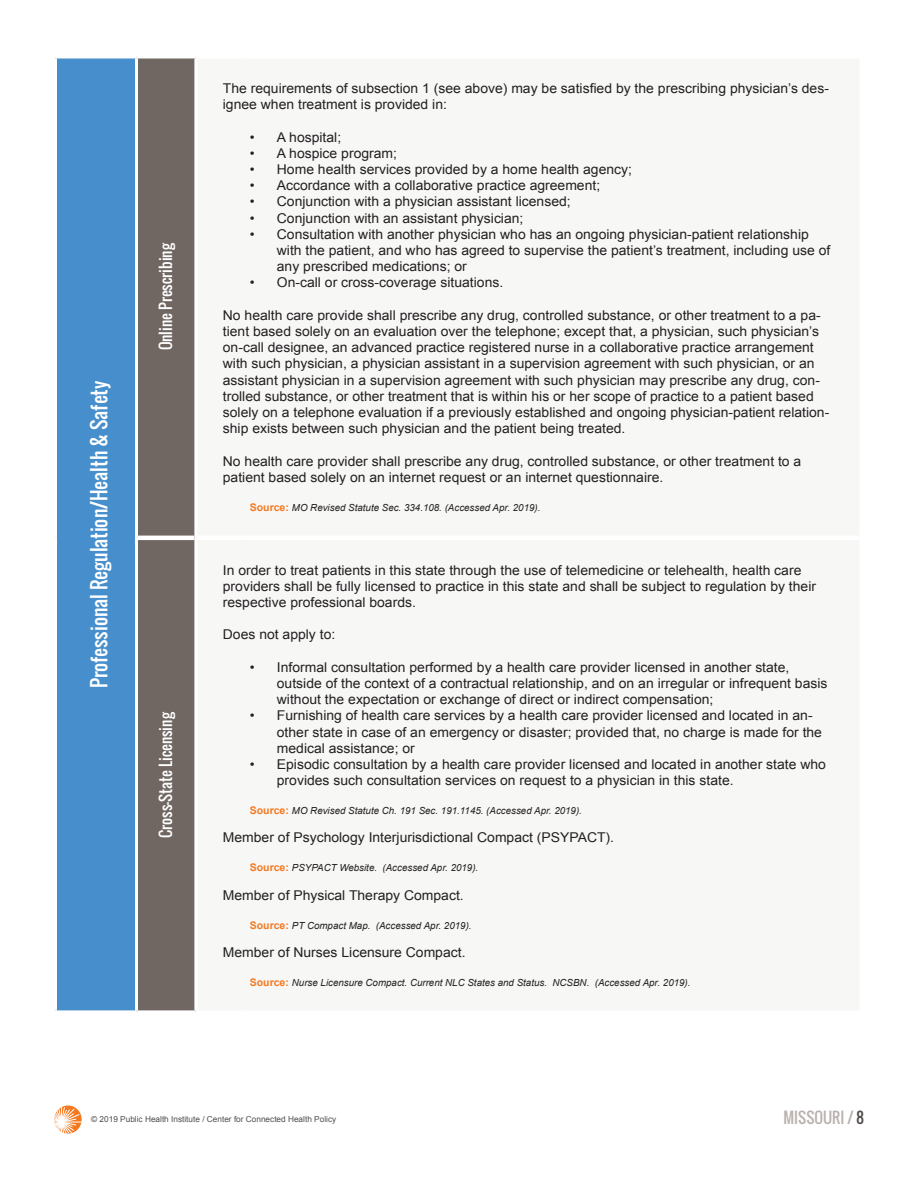
<style>
.page{position:relative;width:918px;height:1188px;background:#fff}
.page>*{position:absolute;margin:0;border:0;box-sizing:border-box;transform-origin:0 0}
.t1{font:19.5px "Oswald";color:#fff}
.t2{font:15px "Oswald";color:#fff}
.t3{font:15px "Oswald";color:#bab1ae}
.t4{font:13.5px/16.2px "Arial";color:#231f20}
.t5{font:italic 9.75px "Arial";color:#231f20}
.t6{font:8.25px "Arial";color:#514e4c}
.s1{font-weight:700;font-style:normal;font-size:10.5px;color:#f47921}
.s2{color:#514e4c}
</style>
<div class="page">
<svg style="left:54px;top:1105px;width:28px;height:29px"></svg>
<div style="left:56px;top:56px;width:80px;height:957px;background:#468fcc"></div>
<div style="left:136px;top:58px;width:60px;height:952px;background:#706763"></div>
<hr style="left:54px;top:54px;width:82px;height:4px;background:#fff">
<hr style="left:138px;top:536px;width:56px;height:4px;background:#fff">
<div style="left:54px;top:1010px;width:82px;height:5px;background:#fff"></div>
<hr style="left:54px;top:59px;width:3px;height:479px;background:#fff">
<hr style="left:135px;top:59px;width:3px;height:479px;background:#fff">
<hr style="left:194px;top:59px;width:3px;height:479px;background:#fff">
<hr style="left:54px;top:538px;width:3px;height:472px;background:#fff">
<hr style="left:135px;top:538px;width:3px;height:472px;background:#fff">
<hr style="left:194px;top:538px;width:3px;height:472px;background:#fff">
<h1 class="t1" style="left:85px;top:688px;width:309px;rotate:-90deg">Professional Regulation/Health &amp; Safety</h1>
<p class="t2" style="left:154px;top:350px;width:109px;rotate:-90deg">Online Prescribing</p>
<p class="t2" style="left:154px;top:838px;width:127px;rotate:-90deg">Cross-State Licensing</p>
<p class="t4" style="left:223px;top:80px;width:608px">The requirements of subsection 1 (see above) may be satisfied by the prescribing physician’s des&shy;ignee when treatment is provided in:</p>
<p class="t4" style="left:250px;top:129px;width:93px">• A hospital;</p>
<p class="t4" style="left:250px;top:145px;width:149px">• A hospice program;</p>
<p class="t4" style="left:250px;top:161px;width:384px">• Home health services provided by a home health agency;</p>
<p class="t4" style="left:250px;top:178px;width:352px">• Accordance with a collaborative practice agreement;</p>
<p class="t4" style="left:250px;top:194px;width:322px">• Conjunction with a physician assistant licensed;</p>
<p class="t4" style="left:250px;top:210px;width:275px">• Conjunction with an assistant physician;</p>
<p class="t4" style="left:277px;top:226px;width:555px;text-indent:-27px">• Consultation with another physician who has an ongoing physician-patient relationship with the patient, and who has agreed to supervise the patient’s treatment, including use of any prescribed medications; or</p>
<p class="t4" style="left:250px;top:275px;width:255px">• On-call or cross-coverage situations.</p>
<p class="t4" style="left:223px;top:307px;width:608px">No health care provide shall prescribe any drug, controlled substance, or other treatment to a pa&shy;tient based solely on an evaluation over the telephone; except that, a physician, such physician’s on-call designee, an advanced practice registered nurse in a collaborative practice arrangement with such physician, a physician assistant in a supervision agreement with such physician, or an assistant physician in a supervision agreement with such physician may prescribe any drug, con&shy;trolled substance, or other treatment that is within his or her scope of practice to a patient based solely on a telephone evaluation if a previously established and ongoing physician-patient relation&shy;ship exists between such physician and the patient being treated.</p>
<p class="t4" style="left:223px;top:453px;width:580px">No health care provider shall prescribe any drug, controlled substance, or other treatment to a patient based solely on an internet request or an internet questionnaire.</p>
<p class="t5" style="left:250px;top:501px;width:292px"><span class="s1">Source:</span> MO Revised Statute Sec. 334.108. (Accessed Apr. 2019).</p>
<p class="t4" style="left:223px;top:562px;width:595px">In order to treat patients in this state through the use of telemedicine or telehealth, health care providers shall be fully licensed to practice in this state and shall be subject to regulation by their respective professional boards.</p>
<p class="t4" style="left:223px;top:627px;width:114px">Does not apply to:</p>
<p class="t4" style="left:277px;top:659px;width:552px;text-indent:-27px">• Informal consultation performed by a health care provider licensed in another state, outside of the context of a contractual relationship, and on an irregular or infrequent basis without the expectation or exchange of direct or indirect compensation;</p>
<p class="t4" style="left:277px;top:708px;width:547px;text-indent:-27px">• Furnishing of health care services by a health care provider licensed and located in an&shy;other state in case of an emergency or disaster; provided that, no charge is made for the medical assistance; or</p>
<p class="t4" style="left:277px;top:756px;width:551px;text-indent:-27px">• Episodic consultation by a health care provider licensed and located in another state who provides such consultation services on request to a physician in this state.</p>
<p class="t5" style="left:250px;top:804px;width:334px"><span class="s1">Source:</span> MO Revised Statute Ch. 191 Sec. 191.1145. (Accessed Apr. 2019).</p>
<p class="t4" style="left:223px;top:830px;width:393px">Member of Psychology Interjurisdictional Compact (PSYPACT).</p>
<p class="t5" style="left:250px;top:862px;width:230px"><span class="s1">Source:</span> PSYPACT Website. (Accessed Apr. 2019).</p>
<p class="t4" style="left:223px;top:887px;width:242px">Member of Physical Therapy Compact.</p>
<p class="t5" style="left:250px;top:919px;width:223px"><span class="s1">Source:</span> PT Compact Map. (Accessed Apr. 2019).</p>
<p class="t4" style="left:223px;top:944px;width:244px">Member of Nurses Licensure Compact.</p>
<p class="t5" style="left:250px;top:976px;width:442px"><span class="s1">Source:</span> Nurse Licensure Compact. Current NLC States and Status. NCSBN. (Accessed Apr. 2019).</p>
<p class="t6" style="left:91px;top:1113px;width:246px">© 2019 Public Health Institute / Center for Connected Health Policy</p>
<p class="t3" style="left:784px;top:1106px;width:82px">MISSOURI / <span class="s2">8</span></p>
</div>
